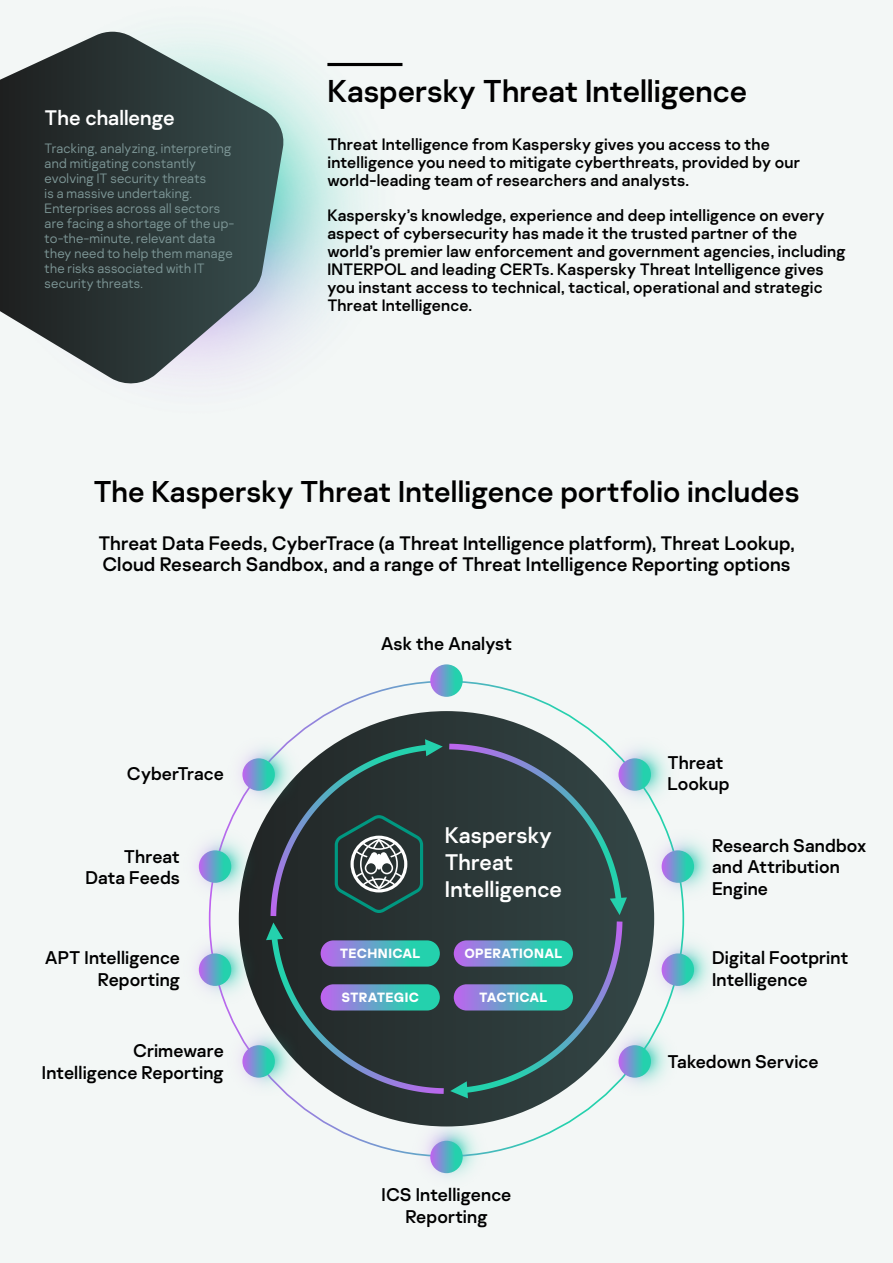
<style>
.page{position:relative;width:893px;height:1263px;background:#f3f7f6}
.page>*{position:absolute;margin:0;border:0;box-sizing:border-box;transform-origin:0 0}
.t1{font:31.5px "Kaspersky Sans";color:#000}
.t2{font:30px "Kaspersky Sans";letter-spacing:.005em;color:#000}
.t3{font:22.5px/27px "Kaspersky Sans";letter-spacing:.005em;color:#fff}
.t4{font:21px "Kaspersky Sans";color:#fff}
.t5{font:19.5px/21px "Kaspersky Sans";letter-spacing:.005em;color:#000}
.t6{font:18.3px/21.8px "Kaspersky Sans";letter-spacing:.005em;color:#000}
.t7{font:16.5px/18px "Kaspersky Sans";letter-spacing:.01em;color:#000}
.t8{font:300 13.5px/15px "Kaspersky Sans";letter-spacing:.015em;color:#7d9696}
.t9{font:700 13.35px "Kaspersky Sans";letter-spacing:.02em;color:#fff}
</style>
<div class="page">
<img style="left:413px;top:1122px;width:75px;height:55px">
<svg style="left:0;top:32px;width:285px;height:354px;background:#566162"></svg>
<hr style="left:327px;top:63px;width:75px;height:3px;background:#000">
<div style="left:239px;top:711px;width:415px;height:415px;background:linear-gradient(to right,#212525,#344747);border-radius:208px"></div>
<svg style="left:449px;top:744px;width:178px;height:171px;background:#354648"></svg>
<svg style="left:270px;top:739px;width:173px;height:177px;background:#364647"></svg>
<svg style="left:450px;top:921px;width:172px;height:177px;background:#3e575c"></svg>
<svg style="left:266px;top:922px;width:178px;height:172px;background:#33484d"></svg>
<svg style="left:454px;top:984px;width:119px;height:26px;background:#5da6c4"></svg>
<svg style="left:321px;top:984px;width:119px;height:26px;background:#5da5c4"></svg>
<img style="left:235px;top:737px;width:67px;height:72px">
<svg style="left:242px;top:758px;width:33px;height:33px"></svg>
<img style="left:603px;top:739px;width:65px;height:70px">
<svg style="left:618px;top:758px;width:33px;height:33px"></svg>
<svg style="left:430px;top:664px;width:33px;height:33px"></svg>
<svg style="left:430px;top:1141px;width:33px;height:32px"></svg>
<img style="left:196px;top:829px;width:63px;height:72px">
<svg style="left:199px;top:850px;width:32px;height:33px"></svg>
<img style="left:647px;top:829px;width:64px;height:72px">
<svg style="left:662px;top:850px;width:32px;height:33px"></svg>
<img style="left:196px;top:932px;width:63px;height:72px">
<svg style="left:199px;top:953px;width:32px;height:33px"></svg>
<img style="left:647px;top:932px;width:64px;height:72px">
<svg style="left:662px;top:953px;width:32px;height:33px"></svg>
<img style="left:233px;top:1024px;width:69px;height:71px">
<svg style="left:242px;top:1045px;width:33px;height:33px"></svg>
<img style="left:603px;top:1024px;width:65px;height:71px">
<svg style="left:618px;top:1045px;width:33px;height:33px"></svg>
<p class="t4" style="left:45px;top:105px;width:132px">The challenge</p>
<p class="t8" style="left:45px;top:140px;width:191px">Tracking, analyzing, interpreting and mitigating constantly evolving IT security threats<br>is a massive undertaking.<br>Enterprises across all sectors are facing a shortage of the up&shy;to-the-minute, relevant data they need to help them manage the risks associated with IT security threats.</p>
<h1 class="t1" style="left:327px;top:72px;width:421px">Kaspersky Threat Intelligence</h1>
<p class="t7" style="left:327px;top:135px;width:474px">Threat Intelligence from Kaspersky gives you access to the intelligence you need to mitigate cyberthreats, provided by our world-leading team of researchers and analysts.</p>
<p class="t7" style="left:327px;top:206px;width:520px">Kaspersky’s knowledge, experience and deep intelligence on every aspect of cybersecurity has made it the trusted partner of the world’s premier law enforcement and government agencies, including INTERPOL and leading CERTs. Kaspersky Threat Intelligence gives you instant access to technical, tactical, operational and strategic Threat Intelligence.</p>
<h2 class="t2" style="left:93px;top:473px;width:708px">The Kaspersky Threat Intelligence portfolio includes</h2>
<p class="t5" style="left:98px;top:532px;width:698px">Threat Data Feeds, CyberTrace (a Threat Intelligence platform), Threat Lookup,<br>Cloud Research Sandbox, and a range of Threat Intelligence Reporting options</p>
<p class="t6" style="left:381px;top:633px;width:133px">Ask the Analyst</p>
<p class="t6" style="left:127px;top:762px;width:98px">CyberTrace</p>
<p class="t6" style="left:667px;top:751px;width:64px">Threat<br>Lookup</p>
<h3 class="t3" style="left:445px;top:822px;width:119px">Kaspersky<br>Threat<br>Intelligence</h3>
<p class="t6" style="left:85px;top:845px;width:96px;text-align:right">Threat<br>Data Feeds</p>
<p class="t6" style="left:712px;top:834px;width:156px">Research Sandbox and Attribution<br>Engine</p>
<p class="t9" style="left:340px;top:945px;width:82px">TECHNICAL</p>
<p class="t9" style="left:464px;top:945px;width:100px">OPERATIONAL</p>
<p class="t9" style="left:341px;top:989px;width:79px">STRATEGIC</p>
<p class="t9" style="left:479px;top:989px;width:70px">TACTICAL</p>
<p class="t6" style="left:45px;top:947px;width:137px;text-align:right">APT Intelligence<br>Reporting</p>
<p class="t6" style="left:712px;top:947px;width:138px">Digital Footprint<br>Intelligence</p>
<p class="t6" style="left:42px;top:1040px;width:183px;text-align:right">Crimeware<br>Intelligence Reporting</p>
<p class="t6" style="left:667px;top:1051px;width:153px">Takedown Service</p>
<p class="t6" style="left:382px;top:1184px;width:131px;text-align:center">ICS Intelligence<br>Reporting</p>
</div>
